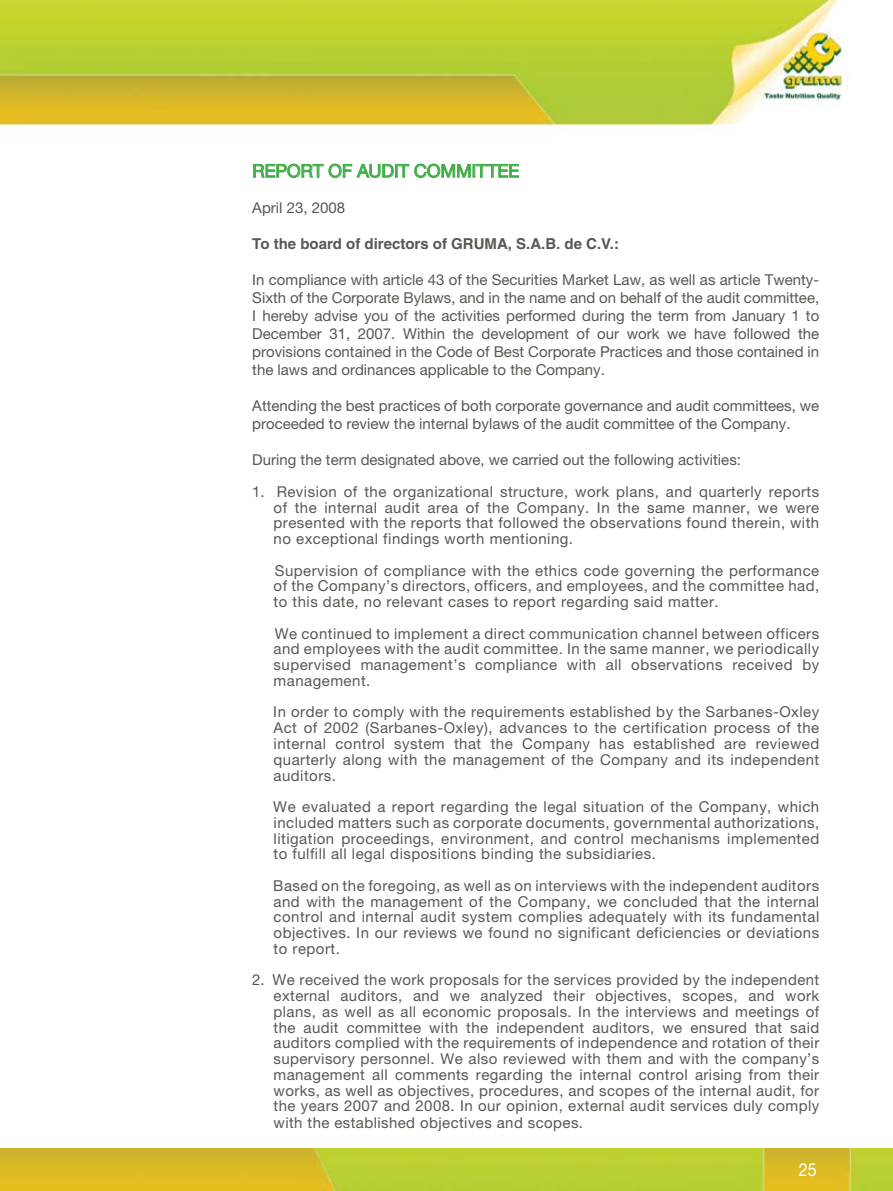
<style>
.page{position:relative;width:893px;height:1191px;background:#fff}
.page>*{position:absolute;margin:0;border:0;box-sizing:border-box;transform-origin:0 0}
.t1{font:18px "Helvetica Neue";color:#41ad49}
.t2{font:18px "Helvetica Neue";color:#fff;scale:.9 1}
.t3{font:15px/15.8px "Helvetica Neue";letter-spacing:.025em;color:#5a5751;text-align:justify}
.t4{font:15px/18px "Helvetica Neue";color:#5a5751}
.t5{font:700 15px "Helvetica";color:#5a5751}
</style>
<div class="page">
<img style="left:23px;top:0;width:819px;height:126px">
<img style="left:0;top:0;width:23px;height:126px">
<img style="left:0;top:1148px;width:893px;height:43px">
<svg style="left:253px;top:163px;width:266px;height:15px"></svg>
<p class="t1" style="left:252px;top:160px;width:13px">REPORT</p>
<p class="t1" style="left:328px;top:160px;width:41px">OF AUDIT</p>
<p class="t1" style="left:414px;top:160px;width:13px">COMMITTEE</p>
<p class="t4" style="left:252px;top:199px;width:94px">April 23, 2008</p>
<p class="t5" style="left:252px;top:235px;width:368px">To the board of directors of GRUMA, S.A.B. de C.V.:</p>
<p class="t3" style="left:252px;top:271px;width:568px;line-height:18px">In compliance with article 43 of the Securities Market Law, as well as article Twenty-Sixth of the Corporate Bylaws, and in the name and on behalf of the audit committee, I hereby advise you of the activities performed during the term from January 1 to December 31, 2007. Within the development of our work we have followed the provisions contained in the Code of Best Corporate Practices and those contained in the laws and ordinances applicable to the Company.</p>
<p class="t4" style="left:252px;top:397px;width:568px">Attending the best practices of both corporate governance and audit committees, we proceeded to review the internal bylaws of the audit committee of the Company.</p>
<p class="t4" style="left:252px;top:451px;width:490px">During the term designated above, we carried out the following activities:</p>
<p class="t3" style="left:274px;top:483px;width:547px;text-indent:-21px">1. Revision of the organizational structure, work plans, and quarterly reports of the internal audit area of the Company. In the same manner, we were presented with the reports that followed the observations found therein, with no exceptional findings worth mentioning.</p>
<p class="t3" style="left:274px;top:562px;width:547px">Supervision of compliance with the ethics code governing the performance of the Company’s directors, officers, and employees, and the committee had, to this date, no relevant cases to report regarding said matter.</p>
<p class="t3" style="left:274px;top:625px;width:547px">We continued to implement a direct communication channel between officers and employees with the audit committee. In the same manner, we periodically supervised management’s compliance with all observations received by management.</p>
<p class="t3" style="left:273px;top:704px;width:547px">In order to comply with the requirements established by the Sarbanes-Oxley Act of 2002 (Sarbanes-Oxley), advances to the certification process of the internal control system that the Company has established are reviewed quarterly along with the management of the Company and its independent auditors.</p>
<p class="t3" style="left:273px;top:798px;width:547px">We evaluated a report regarding the legal situation of the Company, which included matters such as corporate documents, governmental authorizations, litigation proceedings, environment, and control mechanisms implemented to fulfill all legal dispositions binding the subsidiaries.</p>
<p class="t3" style="left:273px;top:877px;width:547px">Based on the foregoing, as well as on interviews with the independent auditors and with the management of the Company, we concluded that the internal control and internal audit system complies adequately with its fundamental objectives. In our reviews we found no significant deficiencies or deviations to report.</p>
<p class="t3" style="left:274px;top:971px;width:547px;text-indent:-21px">2. We received the work proposals for the services provided by the independent external auditors, and we analyzed their objectives, scopes, and work plans, as well as all economic proposals. In the interviews and meetings of the audit committee with the independent auditors, we ensured that said auditors complied with the requirements of independence and rotation of their supervisory personnel. We also reviewed with them and with the company’s management all comments regarding the internal control arising from their works, as well as objectives, procedures, and scopes of the internal audit, for the years 2007 and 2008. In our opinion, external audit services duly comply with the established objectives and scopes.</p>
<p class="t2" style="left:799px;top:1158px;width:22px">25</p>
</div>
